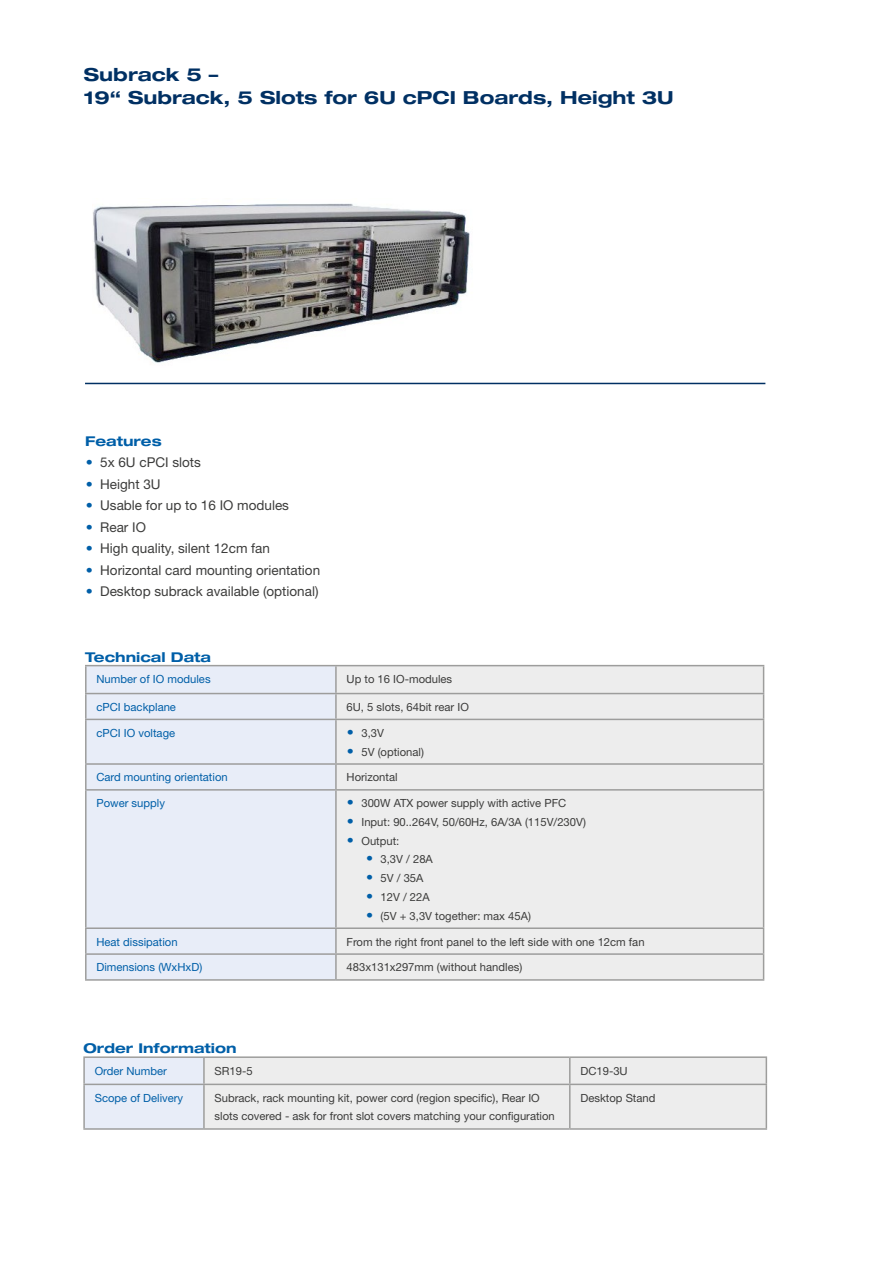
<style>
.page{position:relative;width:893px;height:1263px;background:#fff}
.page>*{position:absolute;margin:0;border:0;box-sizing:border-box;transform-origin:0 0}
.t1{font:700 expanded 18px/22.5px "Helvetica Neue LT Pro";color:#003063;scale:1.05 1}
.t2{font:13.5px "Helvetica Neue LT";color:#3c3c3b}
.t3{font:700 expanded 13.5px "Helvetica Neue LT Pro";color:#005fa8;scale:1.05 1}
.t4{font:11.25px/18.8px "Helvetica Neue LT";color:#3c3c3b}
.t5{font:11.25px "Helvetica Neue LT";color:#005fa8}
.s1{color:#005fa8}
.s2{font-size:13.5px;color:#005fa8}
</style>
<div class="page">
<hr style="left:85px;top:383px;width:680px;height:1px;background:#003063">
<img style="left:93px;top:203px;width:377px;height:160px">
<div style="left:86px;top:666px;width:250px;height:27px;background:#e8edf8"></div>
<div style="left:337px;top:666px;width:426px;height:313px;background:#ededed"></div>
<div style="left:86px;top:693px;width:250px;height:26px;background:#e8edf8"></div>
<div style="left:86px;top:719px;width:250px;height:45px;background:#e8edf8"></div>
<div style="left:86px;top:764px;width:250px;height:26px;background:#e8edf8"></div>
<div style="left:86px;top:790px;width:250px;height:138px;background:#e8edf8"></div>
<div style="left:86px;top:928px;width:250px;height:26px;background:#e8edf8"></div>
<div style="left:86px;top:954px;width:250px;height:26px;background:#e8edf8"></div>
<hr style="left:85px;top:665px;width:251px;height:1px;background:#9d9d9c">
<hr style="left:85px;top:693px;width:251px;height:1px;background:#9d9d9c">
<hr style="left:85px;top:763px;width:251px;height:2px;background:#9d9d9c">
<hr style="left:85px;top:927px;width:251px;height:2px;background:#9d9d9c">
<hr style="left:85px;top:979px;width:251px;height:2px;background:#9d9d9c">
<hr style="left:85px;top:719px;width:251px;height:1px;background:#9d9d9c">
<hr style="left:85px;top:953px;width:251px;height:2px;background:#9d9d9c">
<hr style="left:336px;top:665px;width:428px;height:1px;background:#9d9d9c">
<hr style="left:336px;top:693px;width:428px;height:1px;background:#9d9d9c">
<svg style="left:763px;top:666px;width:1px;height:53px"></svg>
<hr style="left:763px;top:720px;width:1px;height:43px;background:#9d9d9c">
<hr style="left:336px;top:763px;width:428px;height:2px;background:#9d9d9c">
<svg style="left:763px;top:765px;width:1px;height:24px"></svg>
<hr style="left:763px;top:791px;width:1px;height:136px;background:#9d9d9c">
<hr style="left:336px;top:927px;width:428px;height:2px;background:#9d9d9c">
<svg style="left:763px;top:929px;width:1px;height:50px"></svg>
<hr style="left:336px;top:979px;width:428px;height:2px;background:#9d9d9c">
<hr style="left:335px;top:666px;width:2px;height:27px;background:#9d9d9c">
<hr style="left:335px;top:694px;width:2px;height:25px;background:#9d9d9c">
<hr style="left:336px;top:719px;width:428px;height:1px;background:#9d9d9c">
<hr style="left:335px;top:720px;width:2px;height:43px;background:#9d9d9c">
<hr style="left:335px;top:765px;width:2px;height:24px;background:#9d9d9c">
<hr style="left:335px;top:791px;width:2px;height:136px;background:#9d9d9c">
<hr style="left:335px;top:929px;width:2px;height:24px;background:#9d9d9c">
<hr style="left:336px;top:953px;width:428px;height:2px;background:#9d9d9c">
<hr style="left:335px;top:955px;width:2px;height:24px;background:#9d9d9c">
<hr style="left:85px;top:666px;width:2px;height:27px;background:#9d9d9c">
<hr style="left:85px;top:694px;width:2px;height:25px;background:#9d9d9c">
<hr style="left:85px;top:720px;width:2px;height:43px;background:#9d9d9c">
<hr style="left:85px;top:765px;width:2px;height:24px;background:#9d9d9c">
<hr style="left:85px;top:791px;width:2px;height:136px;background:#9d9d9c">
<hr style="left:85px;top:929px;width:2px;height:24px;background:#9d9d9c">
<hr style="left:85px;top:955px;width:2px;height:24px;background:#9d9d9c">
<hr style="left:85px;top:789px;width:251px;height:2px;background:#9d9d9c">
<hr style="left:336px;top:789px;width:428px;height:2px;background:#9d9d9c">
<svg style="left:85px;top:1058px;width:682px;height:70px;background:#ebecee"></svg>
<hr style="left:766px;top:1085px;width:1px;height:43px;background:#9d9d9c">
<hr style="left:83px;top:1056px;width:121px;height:2px;background:#9d9d9c">
<hr style="left:83px;top:1058px;width:2px;height:25px;background:#9d9d9c">
<hr style="left:83px;top:1083px;width:121px;height:2px;background:#9d9d9c">
<hr style="left:83px;top:1085px;width:2px;height:43px;background:#9d9d9c">
<hr style="left:204px;top:1083px;width:366px;height:2px;background:#9d9d9c">
<hr style="left:570px;top:1083px;width:197px;height:2px;background:#9d9d9c">
<hr style="left:83px;top:1128px;width:121px;height:2px;background:#9d9d9c">
<hr style="left:204px;top:1128px;width:366px;height:2px;background:#9d9d9c">
<hr style="left:570px;top:1128px;width:197px;height:2px;background:#9d9d9c">
<hr style="left:204px;top:1056px;width:366px;height:2px;background:#9d9d9c">
<hr style="left:570px;top:1056px;width:197px;height:2px;background:#9d9d9c">
<h1 class="t1" style="left:84px;top:63px;width:563px">Subrack 5 –<br>19“ Subrack, 5 Slots for 6U cPCI Boards, Height 3U</h1>
<p class="t3" style="left:85px;top:432px;width:74px">Features</p>
<p class="t2" style="left:86px;top:454px;width:117px"><span class="s1">•</span> 5x 6U cPCI slots</p>
<p class="t2" style="left:86px;top:476px;width:76px"><span class="s1">•</span> Height 3U</p>
<p class="t2" style="left:86px;top:497px;width:205px"><span class="s1">•</span> Usable for up to 16 IO modules</p>
<p class="t2" style="left:86px;top:519px;width:62px"><span class="s1">•</span> Rear IO</p>
<p class="t2" style="left:86px;top:540px;width:186px"><span class="s1">•</span> High quality, silent 12cm fan</p>
<p class="t2" style="left:86px;top:562px;width:236px"><span class="s1">•</span> Horizontal card mounting orientation</p>
<p class="t2" style="left:86px;top:583px;width:234px"><span class="s1">•</span> Desktop subrack available (optional)</p>
<p class="t3" style="left:85px;top:648px;width:121px">Technical Data</p>
<p class="t5" style="left:96px;top:672px;width:116px">Number of IO modules</p>
<p class="t4" style="left:347px;top:669px;width:107px">Up to 16 IO-modules</p>
<p class="t5" style="left:96px;top:700px;width:81px">cPCI backplane</p>
<p class="t4" style="left:347px;top:697px;width:124px">6U, 5 slots, 64bit rear IO</p>
<p class="t5" style="left:96px;top:726px;width:80px">cPCI IO voltage</p>
<p class="t4" style="left:347px;top:723px;width:38px"><span class="s2">•</span> 3,3V</p>
<p class="t4" style="left:347px;top:742px;width:78px"><span class="s2">•</span> 5V (optional)</p>
<p class="t5" style="left:96px;top:771px;width:133px">Card mounting orientation</p>
<p class="t4" style="left:347px;top:768px;width:53px">Horizontal</p>
<p class="t5" style="left:96px;top:796px;width:70px">Power supply</p>
<p class="t4" style="left:347px;top:794px;width:221px"><span class="s2">•</span> 300W ATX power supply with active PFC</p>
<p class="t4" style="left:347px;top:812px;width:240px"><span class="s2">•</span> Input: 90..264V, 50/60Hz, 6A/3A (115V/230V)</p>
<p class="t4" style="left:347px;top:831px;width:54px"><span class="s2">•</span> Output:</p>
<p class="t4" style="left:366px;top:850px;width:68px"><span class="s2">•</span> 3,3V / 28A</p>
<p class="t4" style="left:366px;top:869px;width:59px"><span class="s2">•</span> 5V / 35A</p>
<p class="t4" style="left:366px;top:887px;width:65px"><span class="s2">•</span> 12V / 22A</p>
<p class="t4" style="left:366px;top:906px;width:166px"><span class="s2">•</span> (5V + 3,3V together: max 45A)</p>
<p class="t5" style="left:96px;top:935px;width:83px">Heat dissipation</p>
<p class="t4" style="left:347px;top:932px;width:300px">From the right front panel to the left side with one 12cm fan</p>
<p class="t5" style="left:96px;top:961px;width:107px">Dimensions (WxHxD)</p>
<p class="t4" style="left:347px;top:958px;width:177px">483x131x297mm (without handles)</p>
<p class="t3" style="left:83px;top:1039px;width:147px">Order Information</p>
<p class="t5" style="left:95px;top:1064px;width:74px">Order Number</p>
<p class="t4" style="left:215px;top:1061px;width:40px">SR19-5</p>
<p class="t4" style="left:580px;top:1061px;width:49px">DC19-3U</p>
<p class="t5" style="left:95px;top:1091px;width:90px">Scope of Delivery</p>
<p class="t4" style="left:215px;top:1088px;width:342px">Subrack, rack mounting kit, power cord (region specific), Rear IO slots covered - ask for front slot covers matching your configuration</p>
<p class="t4" style="left:580px;top:1088px;width:77px">Desktop Stand</p>
</div>
